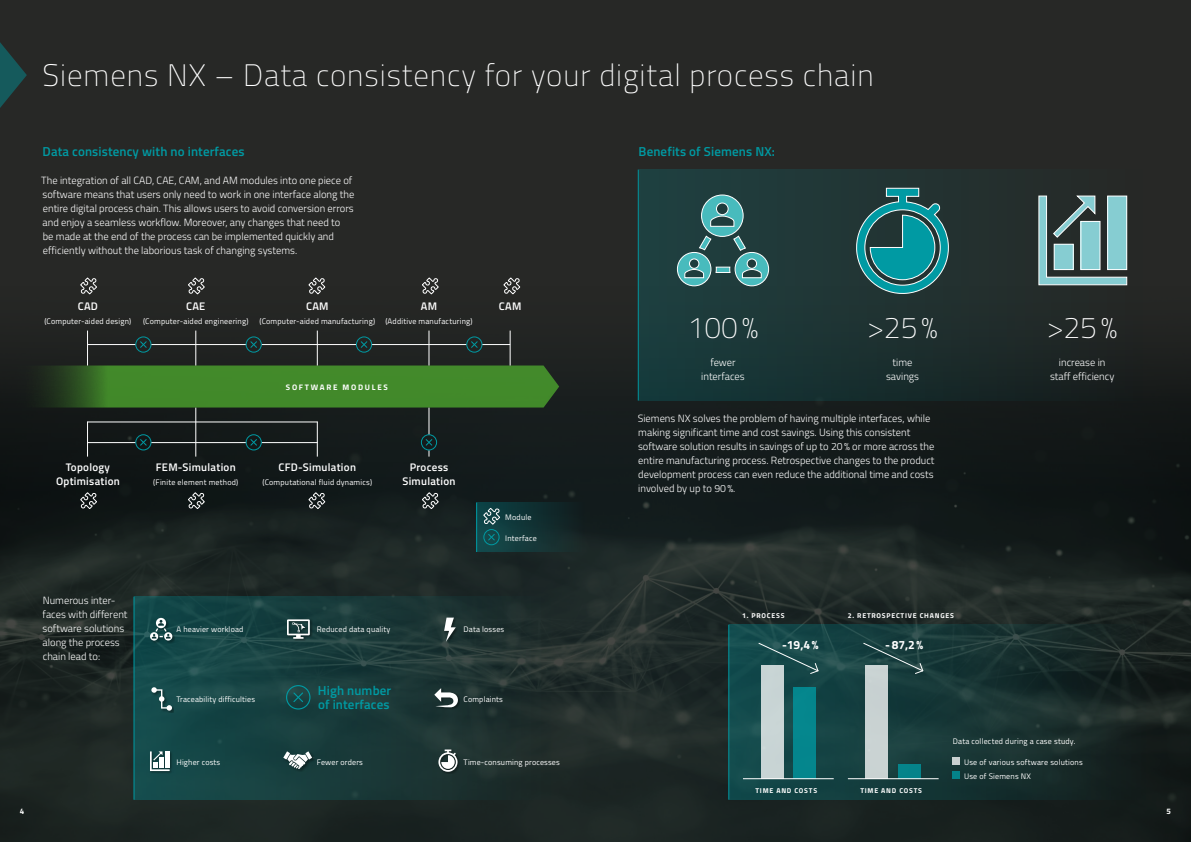
<style>
.page{position:relative;width:1191px;height:842px;background:#fff}
.page>*{position:absolute;margin:0;border:0;box-sizing:border-box;transform-origin:0 0}
.t1{font:100 31px "Titillium";letter-spacing:.03em;color:#fff}
.t2{font:100 30px "Titillium";color:#fff}
.t3{font:600 13px/14px "Titillium";letter-spacing:.01em;color:#009aa3}
.t4{font:700 12px "Titillium";color:#fff}
.t5{font:600 11px/14px "Titillium";letter-spacing:.025em;color:#fff;text-align:center}
.t6{font:300 10.5px/14px "Titillium";color:#fff}
.t7{font:8px/14px "Titillium";letter-spacing:.025em;color:#fff}
.t8{font:700 8px "Titillium";letter-spacing:.215em;color:#fff}
.t9{font:700 7px "Titillium";letter-spacing:.11em;color:#fff}
</style>
<div class="page">
<div style="left:0;top:0;width:595px;height:842px;background:#272826"></div>
<div style="left:595px;top:0;width:596px;height:842px;background:#272826"></div>
<img style="left:0;top:286px;width:1191px;height:556px">
<svg style="left:729px;top:625px;width:419px;height:175px"></svg>
<hr style="left:728px;top:625px;width:1px;height:175px;background:#009aa3">
<svg style="left:0;top:42px;width:27px;height:66px"></svg>
<div style="left:760px;top:665px;width:23px;height:114px;background:#c8d5d5"></div>
<div style="left:793px;top:687px;width:23px;height:92px;background:#04868d"></div>
<hr style="left:743px;top:778px;width:90px;height:1px;background:#fff">
<div style="left:865px;top:665px;width:23px;height:114px;background:#c9d2d2"></div>
<div style="left:898px;top:764px;width:23px;height:15px;background:#05838a"></div>
<hr style="left:848px;top:778px;width:90px;height:1px;background:#fff">
<div style="left:952px;top:757px;width:8px;height:8px;background:#c9d0d0"></div>
<div style="left:952px;top:771px;width:8px;height:8px;background:#048289"></div>
<svg style="left:757px;top:642px;width:62px;height:33px;background:#346061"></svg>
<svg style="left:862px;top:642px;width:62px;height:33px;background:#375858"></svg>
<div style="left:476px;top:503px;width:109px;height:49px;background:linear-gradient(to right,#104c4f,#151e1f)"></div>
<hr style="left:476px;top:503px;width:1px;height:49px;background:#009aa3">
<div style="left:483px;top:529px;width:16px;height:16px;border:1px solid #009aa3;border-radius:50%"></div>
<svg style="left:487px;top:533px;width:8px;height:8px"></svg>
<svg style="left:483px;top:507px;width:18px;height:18px"></svg>
<svg style="left:10px;top:365px;width:549px;height:92px;background:#284823"></svg>
<hr style="left:87px;top:331px;width:1px;height:34px;background:#fff">
<hr style="left:195px;top:331px;width:1px;height:34px;background:#fff">
<hr style="left:317px;top:331px;width:1px;height:34px;background:#fff">
<hr style="left:428px;top:331px;width:1px;height:34px;background:#fff">
<hr style="left:510px;top:331px;width:1px;height:34px;background:#fff">
<hr style="left:87px;top:344px;width:49px;height:1px;background:#fff">
<hr style="left:151px;top:344px;width:95px;height:1px;background:#fff">
<hr style="left:261px;top:344px;width:95px;height:1px;background:#fff">
<hr style="left:371px;top:344px;width:95px;height:1px;background:#fff">
<div style="left:246px;top:337px;width:16px;height:15px;border:1px solid #009aa3;border-radius:50%"></div>
<svg style="left:250px;top:341px;width:7px;height:7px"></svg>
<div style="left:135px;top:337px;width:16px;height:15px;border:1px solid #009aa3;border-radius:50%"></div>
<svg style="left:139px;top:341px;width:8px;height:7px"></svg>
<div style="left:356px;top:337px;width:16px;height:15px;border:1px solid #009aa3;border-radius:50%"></div>
<svg style="left:360px;top:341px;width:8px;height:7px"></svg>
<div style="left:466px;top:337px;width:16px;height:15px;border:1px solid #009aa3;border-radius:50%"></div>
<svg style="left:470px;top:341px;width:40px;height:7px"></svg>
<svg style="left:80px;top:277px;width:18px;height:18px"></svg>
<svg style="left:187px;top:277px;width:18px;height:18px"></svg>
<svg style="left:308px;top:277px;width:18px;height:18px"></svg>
<svg style="left:421px;top:277px;width:18px;height:18px"></svg>
<svg style="left:503px;top:277px;width:18px;height:18px"></svg>
<svg style="left:80px;top:492px;width:18px;height:18px"></svg>
<svg style="left:187px;top:492px;width:18px;height:18px"></svg>
<svg style="left:308px;top:492px;width:18px;height:18px"></svg>
<svg style="left:421px;top:492px;width:18px;height:18px"></svg>
<svg style="left:135px;top:597px;width:418px;height:203px"></svg>
<hr style="left:134px;top:597px;width:1px;height:203px;background:#009aa3">
<img style="left:283px;top:750px;width:31px;height:22px">
<svg style="left:283px;top:751px;width:29px;height:18px"></svg>
<img style="left:284px;top:618px;width:29px;height:23px">
<svg style="left:287px;top:619px;width:23px;height:20px"></svg>
<img style="left:442px;top:616px;width:15px;height:27px">
<svg style="left:444px;top:618px;width:12px;height:24px"></svg>
<img style="left:147px;top:749px;width:27px;height:26px">
<svg style="left:150px;top:751px;width:20px;height:20px"></svg>
<img style="left:148px;top:615px;width:27px;height:29px">
<svg style="left:150px;top:618px;width:22px;height:23px"></svg>
<img style="left:432px;top:686px;width:27px;height:23px">
<svg style="left:434px;top:688px;width:25px;height:19px"></svg>
<img style="left:150px;top:686px;width:24px;height:26px">
<svg style="left:151px;top:687px;width:21px;height:24px"></svg>
<img style="left:437px;top:748px;width:23px;height:25px">
<svg style="left:438px;top:749px;width:20px;height:23px"></svg>
<div style="left:286px;top:685px;width:24px;height:24px;border:1px solid #009aa3;border-radius:50%"></div>
<svg style="left:292px;top:691px;width:12px;height:12px"></svg>
<div style="left:638px;top:170px;width:510px;height:231px;background:linear-gradient(to right,#1b3e3f,#212322)"></div>
<hr style="left:638px;top:170px;width:1px;height:231px;background:#009aa3">
<svg style="left:676px;top:194px;width:93px;height:93px;background:#3c6d6d"></svg>
<svg style="left:854px;top:188px;width:96px;height:107px"></svg>
<svg style="left:1038px;top:195px;width:89px;height:90px"></svg>
<h1 class="t1" style="left:43px;top:53px;width:833px">Siemens NX – Data consistency for your digital process chain</h1>
<p class="t3" style="left:43px;top:143px;width:204px">Data consistency with no interfaces</p>
<p class="t6" style="left:41px;top:172px;width:314px">The integration of all CAD, CAE, CAM, and AM modules into one piece of software means that users only need to work in one interface along the entire digital process chain. This allows users to avoid conversion errors and enjoy a seamless workflow. Moreover, any changes that need to<br>be made at the end of the process can be implemented quickly and efficiently without the laborious task of changing systems.</p>
<p class="t5" style="left:78px;top:298px;width:22px">CAD</p>
<p class="t7" style="left:44px;top:313px;width:89px">(Computer-aided design)</p>
<p class="t5" style="left:186px;top:298px;width:21px">CAE</p>
<p class="t7" style="left:143px;top:313px;width:107px">(Computer-aided engineering)</p>
<p class="t5" style="left:306px;top:298px;width:24px">CAM</p>
<p class="t7" style="left:259px;top:313px;width:117px">(Computer-aided manufacturing)</p>
<p class="t5" style="left:421px;top:298px;width:18px">AM</p>
<p class="t7" style="left:385px;top:313px;width:89px">(Additive manufacturing)</p>
<p class="t8" style="left:286px;top:381px;width:103px">SOFTWARE MODULES</p>
<p class="t5" style="left:499px;top:298px;width:24px">CAM</p>
<p class="t5" style="left:56px;top:459px;width:65px">Topology<br>Optimisation</p>
<p class="t5" style="left:156px;top:459px;width:81px">FEM-Simulation</p>
<p class="t7" style="left:153px;top:474px;width:86px">(Finite element method)</p>
<p class="t5" style="left:278px;top:459px;width:79px">CFD-Simulation</p>
<p class="t7" style="left:262px;top:474px;width:111px">(Computational fluid dynamics)</p>
<p class="t5" style="left:402px;top:459px;width:55px">Process<br>Simulation</p>
<p class="t7" style="left:505px;top:509px;width:28px">Module</p>
<p class="t7" style="left:505px;top:530px;width:33px">Interface</p>
<p class="t6" style="left:43px;top:592px;width:86px">Numerous inter&shy;faces with different software solutions along the process chain lead to:</p>
<p class="t7" style="left:176px;top:622px;width:68px">A heavier workload</p>
<p class="t7" style="left:176px;top:692px;width:80px">Traceability difficulties</p>
<p class="t7" style="left:176px;top:755px;width:45px">Higher costs</p>
<p class="t7" style="left:317px;top:622px;width:75px">Reduced data quality</p>
<p class="t3" style="left:318px;top:682px;width:75px">High number of interfaces</p>
<p class="t7" style="left:317px;top:755px;width:48px">Fewer orders</p>
<p class="t7" style="left:463px;top:622px;width:42px">Data losses</p>
<p class="t7" style="left:463px;top:692px;width:41px">Complaints</p>
<p class="t7" style="left:463px;top:755px;width:98px">Time-consuming processes</p>
<p class="t3" style="left:638px;top:143px;width:138px">Benefits of Siemens NX:</p>
<h2 class="t2" style="left:687px;top:306px;width:72px">100%</h2>
<p class="t6" style="left:701px;top:354px;width:45px;text-align:center">fewer interfaces</p>
<h2 class="t2" style="left:867px;top:306px;width:72px">&gt;25%</h2>
<p class="t6" style="left:886px;top:354px;width:35px;text-align:center">time savings</p>
<p class="t6" style="left:638px;top:410px;width:298px">Siemens NX solves the problem of having multiple interfaces, while making significant time and cost savings. Using this consistent software solution results in savings of up to 20% or more across the entire manufacturing process. Retrospective changes to the product development process can even reduce the additional time and costs involved by up to 90%.</p>
<p class="t9" style="left:742px;top:610px;width:44px">1. PROCESS</p>
<p class="t9" style="left:848px;top:610px;width:107px">2. RETROSPECTIVE CHANGES</p>
<p class="t4" style="left:782px;top:635px;width:38px">-19,4%</p>
<p class="t4" style="left:885px;top:635px;width:39px">-87,2%</p>
<h2 class="t2" style="left:1046px;top:306px;width:72px">&gt;25%</h2>
<p class="t6" style="left:1050px;top:354px;width:66px;text-align:center">increase in staff efficiency</p>
<p class="t9" style="left:755px;top:785px;width:63px">TIME AND COSTS</p>
<p class="t9" style="left:860px;top:785px;width:63px">TIME AND COSTS</p>
<p class="t7" style="left:952px;top:733px;width:124px">Data collected during a case study.</p>
<p class="t7" style="left:964px;top:754px;width:120px">Use of various software solutions<br>Use of Siemens NX</p>
<p class="t8" style="left:20px;top:805px;width:6px">4</p>
<p class="t8" style="left:1166px;top:805px;width:6px">5</p>
</div>
